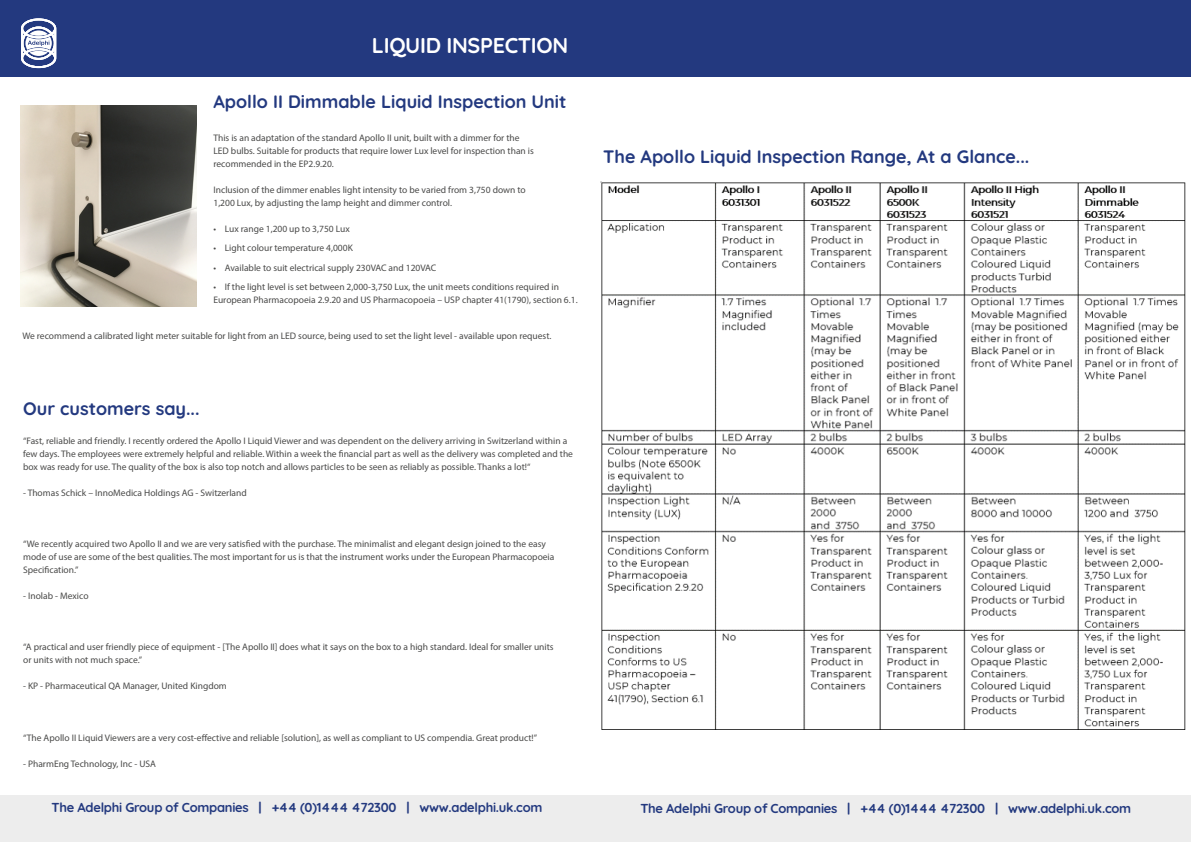
<style>
.page{position:relative;width:1191px;height:842px;background:#fff}
.page>*{position:absolute;margin:0;border:0;box-sizing:border-box;transform-origin:0 0}
.t1{font:700 21.5px "Quicksand";letter-spacing:-.015em;color:#fff}
.t2{font:700 18px "Quicksand";color:#23397f}
.t3{font:700 13px "Quicksand";letter-spacing:-.02em;color:#23397f}
.t4{font:9.5px/13px "Myriad Pro";color:#4a4a49}
</style>
<div class="page">
<div style="left:0;top:0;width:1191px;height:76px;background:#23397f"></div>
<div style="left:0;top:795px;width:1191px;height:47px;background:#ededed"></div>
<img style="left:20px;top:106px;width:176px;height:201px">
<svg style="left:21px;top:18px;width:35px;height:50px"></svg>
<img style="left:600px;top:182px;width:585px;height:547px">
<h1 class="t1" style="left:372px;top:29px;width:198px">LIQUID INSPECTION</h1>
<h2 class="t2" style="left:213px;top:87px;width:354px">Apollo II Dimmable Liquid Inspection Unit</h2>
<p class="t4" style="left:213px;top:131px;width:322px">This is an adaptation of the standard Apollo II unit, built with a dimmer for the<br>LED bulbs. Suitable for products that require lower Lux level for inspection than is recommended in the EP2.9.20.</p>
<p class="t4" style="left:213px;top:183px;width:314px">Inclusion of the dimmer enables light intensity to be varied from 3,750 down to<br>1,200 Lux, by adjusting the lamp height and dimmer control.</p>
<p class="t4" style="left:213px;top:222px;width:138px">• Lux range 1,200 up to 3,750 Lux</p>
<p class="t4" style="left:213px;top:241px;width:141px">• Light colour temperature 4,000K</p>
<p class="t4" style="left:213px;top:261px;width:224px">• Available to suit electrical supply 230VAC and 120VAC</p>
<p class="t4" style="left:213px;top:280px;width:366px">• If the light level is set between 2,000-3,750 Lux, the unit meets conditions required in<br>European Pharmacopoeia 2.9.20 and US Pharmacopoeia – USP chapter 41(1790), section 6.1.</p>
<p class="t4" style="left:22px;top:329px;width:530px">We recommend a calibrated light meter suitable for light from an LED source, being used to set the light level - available upon request.</p>
<h2 class="t2" style="left:23px;top:395px;width:178px">Our customers say...</h2>
<p class="t4" style="left:23px;top:434px;width:551px">“Fast, reliable and friendly. I recently ordered the Apollo I Liquid Viewer and was dependent on the delivery arriving in Switzerland within a few days. The employees were extremely helpful and reliable. Within a week the financial part as well as the delivery was completed and the box was ready for use. The quality of the box is also top notch and allows particles to be seen as reliably as possible. Thanks a lot!“</p>
<p class="t4" style="left:23px;top:486px;width:225px">- Thomas Schick – InnoMedica Holdings AG - Switzerland</p>
<p class="t4" style="left:23px;top:537px;width:533px">“We recently acquired two Apollo II and we are very satisfied with the purchase. The minimalist and elegant design joined to the easy mode of use are some of the best qualities. The most important for us is that the instrument works under the European Pharmacopoeia<br>Specification.”</p>
<p class="t4" style="left:23px;top:589px;width:67px">- Inolab - Mexico</p>
<p class="t4" style="left:23px;top:640px;width:532px">“A practical and user friendly piece of equipment - [The Apollo II] does what it says on the box to a high standard. Ideal for smaller units or units with not much space.”</p>
<p class="t4" style="left:23px;top:679px;width:205px">- KP - Pharmaceutical QA Manager, United Kingdom</p>
<p class="t4" style="left:23px;top:731px;width:515px">“The Apollo II Liquid Viewers are a very cost-effective and reliable [solution], as well as compliant to US compendia. Great product!”</p>
<p class="t4" style="left:23px;top:757px;width:134px">- PharmEng Technology, Inc - USA</p>
<h3 class="t3" style="left:52px;top:798px;width:492px">The Adelphi Group of Companies | +44 (0)1444 472300 | www.adelphi.uk.com</h3>
<h2 class="t2" style="left:603px;top:143px;width:428px">The Apollo Liquid Inspection Range, At a Glance...</h2>
<h3 class="t3" style="left:640px;top:798px;width:492px">The Adelphi Group of Companies | +44 (0)1444 472300 | www.adelphi.uk.com</h3>
</div>
